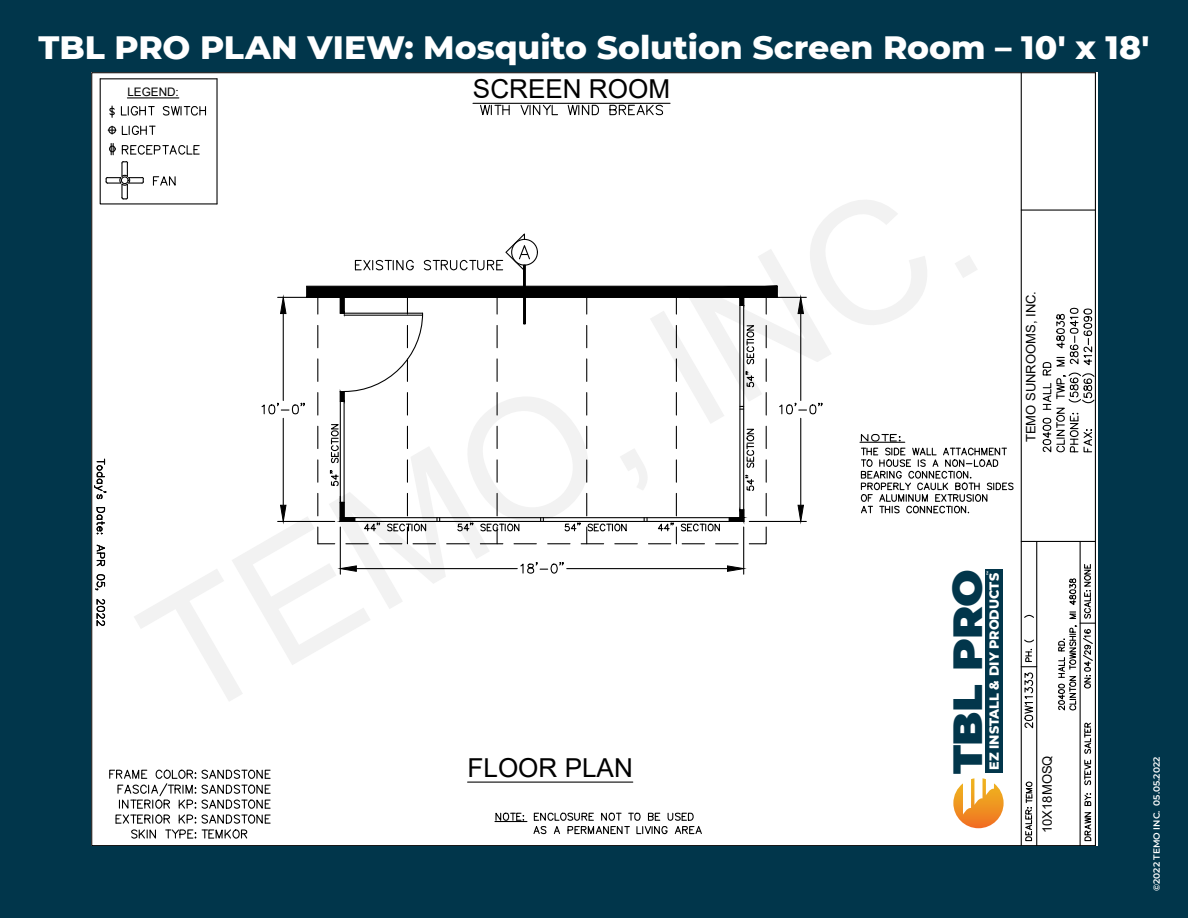
<style>
.page{position:relative;width:1188px;height:918px;background:#01364b}
.page>*{position:absolute;margin:0;border:0;box-sizing:border-box;transform-origin:0 0}
.t1{font:900 40.8px "Montserrat";letter-spacing:-.02em;color:#02364b;scale:1.09 1}
.t2{font:800 33px "Montserrat";color:#fff}
.t3{font:26.1px "Arial";color:#000}
.t4{font:800 13.35px "Montserrat";color:#fff;scale:.95 1}
.t5{font:13.05px "Arial";color:#000}
.t6{font:11.7px "Arial";color:#000}
.t7{font:600 9px "Montserrat";color:#fff}
.t8{font:800 4.05px "Montserrat";color:#fff;scale:.92 1}
</style>
<div class="page">
<div style="left:91px;top:72px;width:1006px;height:774px;background:#fff"></div>
<svg style="left:495px;top:812px;width:29px;height:11px"></svg>
<hr style="left:495px;top:821px;width:32px;height:1px;background:#000">
<svg style="left:533px;top:812px;width:169px;height:23px"></svg>
<svg style="left:109px;top:769px;width:162px;height:70px"></svg>
<svg style="left:99px;top:78px;width:119px;height:127px"></svg>
<svg style="left:860px;top:434px;width:154px;height:80px"></svg>
<hr style="left:468px;top:782px;width:165px;height:1px;background:#000">
<svg style="left:317px;top:426px;width:1px;height:23px"></svg>
<svg style="left:317px;top:460px;width:1px;height:22px"></svg>
<hr style="left:340px;top:521px;width:404px;height:1px;background:#000">
<hr style="left:344px;top:517px;width:396px;height:1px;background:#000">
<hr style="left:340px;top:527px;width:1px;height:47px;background:#000">
<hr style="left:743px;top:527px;width:1px;height:47px;background:#000">
<hr style="left:356px;top:568px;width:161px;height:1px;background:#000">
<hr style="left:567px;top:568px;width:161px;height:1px;background:#000">
<svg style="left:340px;top:565px;width:17px;height:7px"></svg>
<svg style="left:727px;top:565px;width:17px;height:7px"></svg>
<svg style="left:520px;top:562px;width:44px;height:12px"></svg>
<hr style="left:749px;top:521px;width:57px;height:1px;background:#000">
<hr style="left:800px;top:418px;width:1px;height:87px;background:#000">
<svg style="left:797px;top:505px;width:7px;height:16px"></svg>
<hr style="left:278px;top:521px;width:57px;height:1px;background:#000">
<hr style="left:283px;top:418px;width:1px;height:87px;background:#000">
<svg style="left:280px;top:505px;width:7px;height:16px"></svg>
<svg style="left:497px;top:460px;width:1px;height:22px"></svg>
<svg style="left:497px;top:426px;width:1px;height:23px"></svg>
<svg style="left:407px;top:460px;width:1px;height:22px"></svg>
<svg style="left:407px;top:426px;width:1px;height:23px"></svg>
<svg style="left:586px;top:460px;width:1px;height:22px"></svg>
<svg style="left:586px;top:426px;width:1px;height:23px"></svg>
<svg style="left:447px;top:493px;width:190px;height:51px"></svg>
<hr style="left:743px;top:297px;width:1px;height:224px;background:#000">
<hr style="left:739px;top:297px;width:1px;height:221px;background:#000">
<svg style="left:644px;top:426px;width:123px;height:119px"></svg>
<hr style="left:340px;top:392px;width:1px;height:129px;background:#000">
<hr style="left:344px;top:392px;width:1px;height:126px;background:#000">
<svg style="left:317px;top:493px;width:123px;height:51px"></svg>
<svg style="left:329px;top:424px;width:12px;height:63px"></svg>
<hr style="left:1021px;top:541px;width:74px;height:1px;background:#000">
<svg style="left:1024px;top:639px;width:10px;height:4px"></svg>
<svg style="left:1024px;top:614px;width:10px;height:4px"></svg>
<hr style="left:1021px;top:73px;width:1px;height:773px;background:#000">
<hr style="left:1036px;top:541px;width:1px;height:305px;background:#000">
<hr style="left:1080px;top:541px;width:1px;height:305px;background:#000">
<svg style="left:1084px;top:793px;width:11px;height:49px"></svg>
<hr style="left:1021px;top:210px;width:74px;height:1px;background:#000">
<svg style="left:1020px;top:649px;width:17px;height:81px"></svg>
<svg style="left:1021px;top:781px;width:12px;height:61px"></svg>
<svg style="left:1042px;top:307px;width:54px;height:147px"></svg>
<svg style="left:1084px;top:722px;width:8px;height:64px"></svg>
<svg style="left:1058px;top:563px;width:37px;height:150px"></svg>
<svg style="left:94px;top:459px;width:13px;height:41px"></svg>
<svg style="left:96px;top:507px;width:10px;height:27px"></svg>
<svg style="left:96px;top:544px;width:10px;height:23px"></svg>
<svg style="left:95px;top:574px;width:11px;height:17px"></svg>
<svg style="left:96px;top:599px;width:10px;height:28px"></svg>
<svg style="left:261px;top:233px;width:562px;height:182px"></svg>
<hr style="left:473px;top:103px;width:197px;height:1px;background:#000">
<svg style="left:479px;top:102px;width:31px;height:14px"></svg>
<svg style="left:520px;top:102px;width:39px;height:14px"></svg>
<svg style="left:567px;top:102px;width:33px;height:14px"></svg>
<svg style="left:609px;top:102px;width:55px;height:14px"></svg>
<div style="left:986px;top:570px;width:17px;height:203px;background:#02364b"></div>
<svg style="left:953px;top:778px;width:51px;height:50px"></svg>
<p class="t2" style="left:39px;top:23px;width:1112px">TBL PRO PLAN VIEW: Mosquito Solution Screen Room – 10′ x 18′</p>
<p class="t6" style="left:127px;top:83px;width:53px">LEGEND:</p>
<p class="t3" style="left:473px;top:71px;width:199px">SCREEN ROOM</p>
<p class="t3" style="left:468px;top:750px;width:167px">FLOOR PLAN</p>
<p class="t5" style="left:1022px;top:442px;width:153px;rotate:-90deg">TEMO SUNROOMS, INC.</p>
<p class="t1" style="left:937px;top:774px;width:190px;rotate:-90deg">TBL PRO</p>
<p class="t4" style="left:984px;top:770px;width:209px;rotate:-90deg">EZ INSTALL &amp; DIY PRODUCTS</p>
<p class="t8" style="left:985px;top:575px;width:6px;rotate:-90deg">™</p>
<p class="t5" style="left:1038px;top:833px;width:79px;rotate:-90deg">10X18MOSQ</p>
<p class="t7" style="left:1150px;top:891px;width:136px;rotate:-90deg">©2022 TEMO INC. 05.05.2022</p>
</div>
